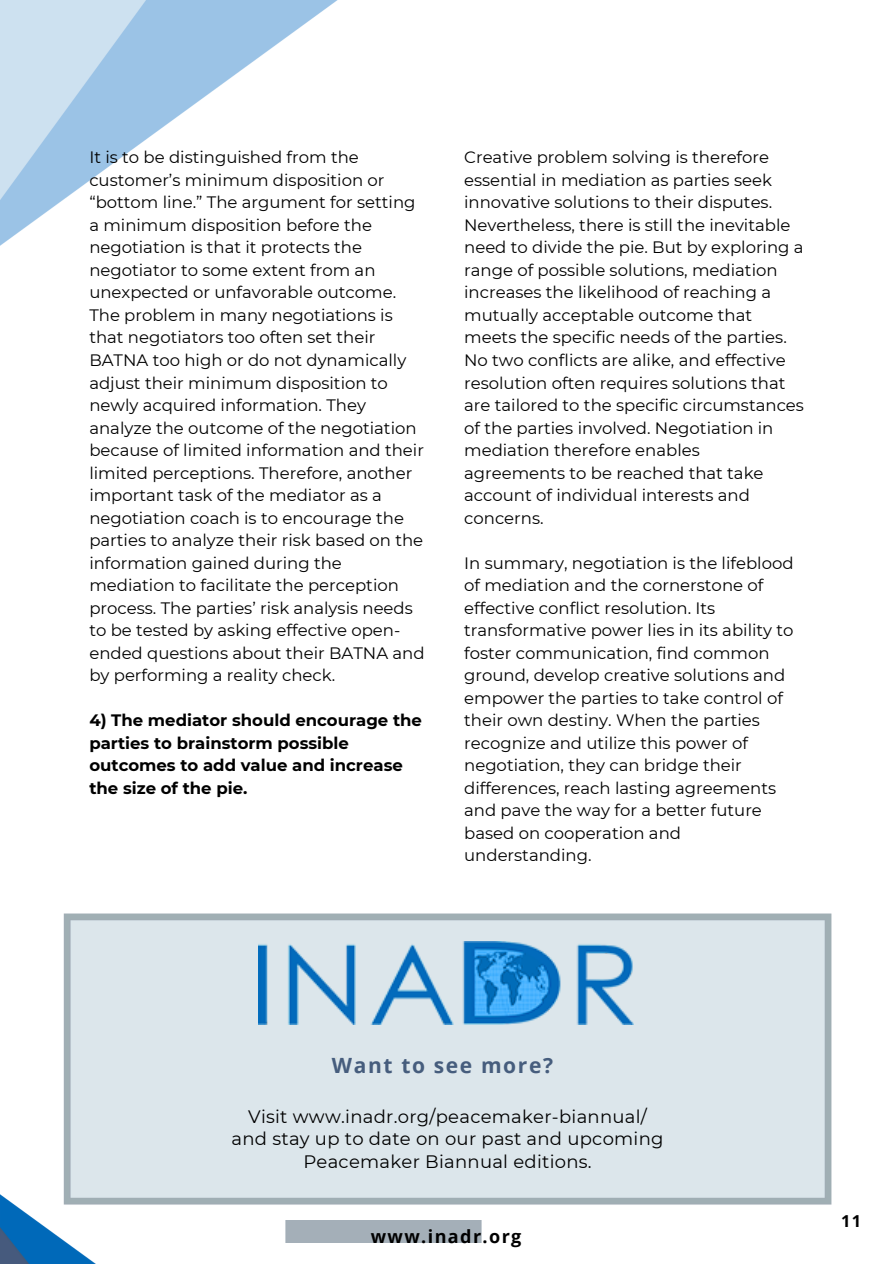
<style>
.page{position:relative;width:894px;height:1264px;background:#fff}
.page>*{position:absolute;margin:0;border:0;box-sizing:border-box;transform-origin:0 0}
.t1{font:700 21px "Open Sans";letter-spacing:.075em;color:#465d7d}
.t2{font:18px "Montserrat";letter-spacing:.015em;color:#000}
.t3{font:700 18px "Open Sans";letter-spacing:.075em;color:#000}
.t4{font:16.5px/22.5px "Montserrat";color:#000}
.t5{font:700 16.5px/22.5px "Montserrat";color:#000}
.t6{font:700 16.5px "Open Sans";color:#000}
</style>
<div class="page">
<img style="left:0;top:0;width:338px;height:246px">
<img style="left:0;top:913px;width:832px;height:350px">
<img style="left:258px;top:941px;width:375px;height:83px">
<h2 class="t4" style="left:89px;top:146px;width:336px">It is to be distinguished from the customer’s minimum disposition or “bottom line.” The argument for setting a minimum disposition before the negotiation is that it protects the negotiator to some extent from an unexpected or unfavorable outcome.<br>The problem in many negotiations is that negotiators too often set their BATNA too high or do not dynamically adjust their minimum disposition to newly acquired information. They analyze the outcome of the negotiation because of limited information and their limited perceptions. Therefore, another important task of the mediator as a negotiation coach is to encourage the parties to analyze their risk based on the information gained during the mediation to facilitate the perception process. The parties’ risk analysis needs to be tested by asking effective open&shy;ended questions about their BATNA and by performing a reality check.</h2>
<p class="t5" style="left:89px;top:709px;width:334px">4) The mediator should encourage the parties to brainstorm possible outcomes to add value and increase the size of the pie.</p>
<p class="t4" style="left:464px;top:146px;width:341px">Creative problem solving is therefore essential in mediation as parties seek innovative solutions to their disputes.<br>Nevertheless, there is still the inevitable need to divide the pie. But by exploring a range of possible solutions, mediation increases the likelihood of reaching a mutually acceptable outcome that meets the specific needs of the parties.<br>No two conflicts are alike, and effective resolution often requires solutions that are tailored to the specific circumstances of the parties involved. Negotiation in mediation therefore enables agreements to be reached that take account of individual interests and concerns.</p>
<p class="t4" style="left:464px;top:551px;width:331px">In summary, negotiation is the lifeblood of mediation and the cornerstone of effective conflict resolution. Its transformative power lies in its ability to foster communication, find common ground, develop creative solutions and empower the parties to take control of</p>
<p class="t4" style="left:464px;top:709px;width:313px">their own destiny. When the parties recognize and utilize this power of negotiation, they can bridge their differences, reach lasting agreements and pave the way for a better future based on cooperation and understanding.</p>
<p class="t1" style="left:332px;top:1050px;width:222px">Want to see more?</p>
<h1 class="t2" style="left:248px;top:1105px;width:400px">Visit www.inadr.org/peacemaker-biannual/</h1>
<p class="t2" style="left:231px;top:1127px;width:433px">and stay up to date on our past and upcoming</p>
<p class="t2" style="left:303px;top:1150px;width:290px">Peacemaker Biannual editions.</p>
<p class="t3" style="left:370px;top:1224px;width:152px">www.inadr.org</p>
<p class="t6" style="left:841px;top:1209px;width:22px">11</p>
</div>
